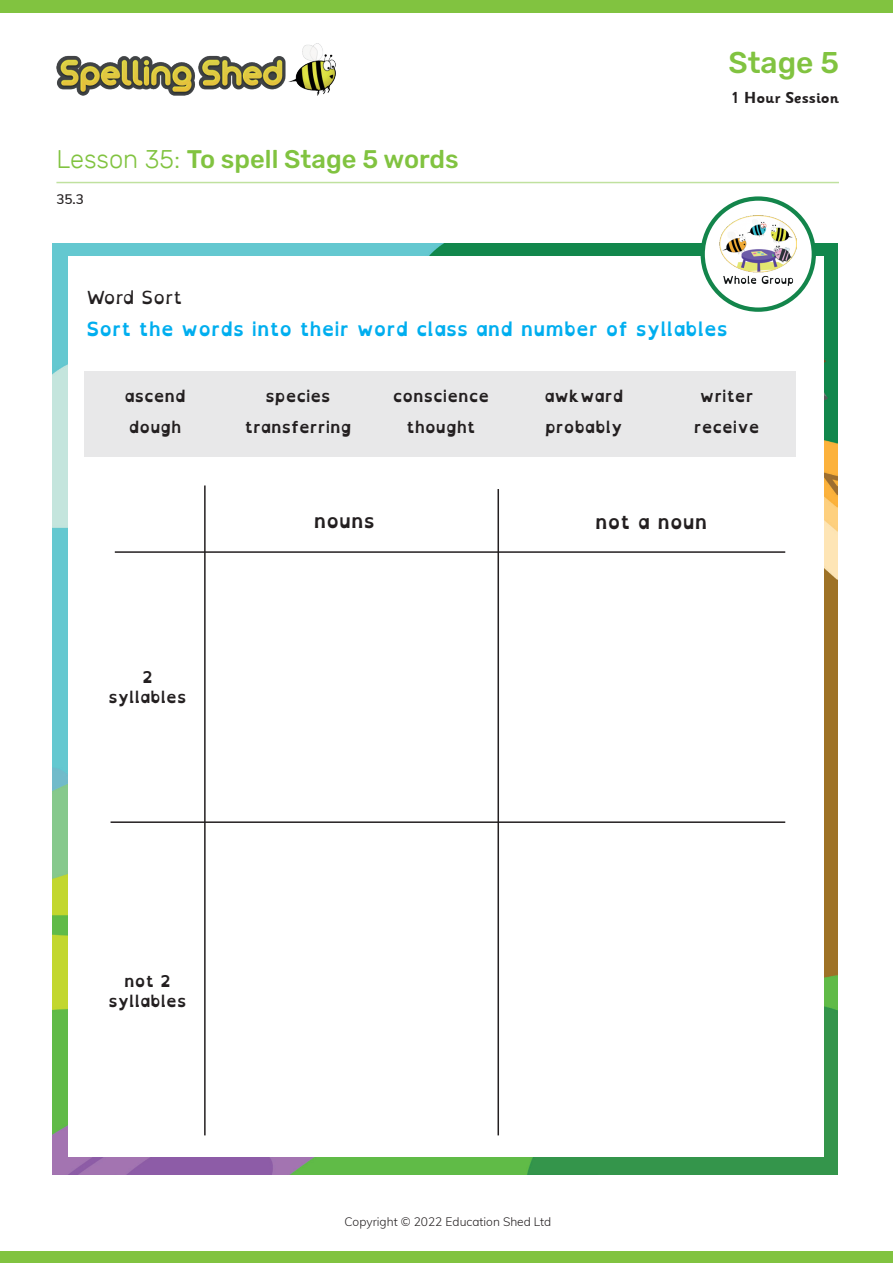
<style>
.page{position:relative;width:893px;height:1263px;background:#fff}
.page>*{position:absolute;margin:0;border:0;box-sizing:border-box;transform-origin:0 0}
.t1{font:500 30px "Rubik";color:#81c340}
.t2{font:500 25.5px "Rubik";color:#81c340}
.t3{font:700 19.5px "Open Dyslexic Alta";color:#00aeef}
.t4{font:700 19.5px "Open Dyslexic Alta";color:#231f20}
.t5{font:18px "Open Dyslexic Alta";color:#231f20}
.t6{font:700 16.5px/31px "Open Dyslexic Alta";color:#231f20;text-align:center}
.t7{font:700 15.75px "Sassoon Infant Rg";color:#231f20}
.t8{font:600 13.5px "Muli";color:#231f20}
.t9{font:300 12px "Muli";color:#231f20}
.s1{font-weight:300}
</style>
<div class="page">
<div style="left:0;top:1251px;width:893px;height:12px;background:#81c340"></div>
<div style="left:0;top:0;width:893px;height:13px;background:#81c340"></div>
<img style="left:57px;top:44px;width:279px;height:52px">
<hr style="left:56px;top:182px;width:783px;height:1px;background:#81c340">
<img style="left:53px;top:243px;width:785px;height:932px">
<div style="left:68px;top:256px;width:756px;height:901px;background:#fff"></div>
<svg style="left:703px;top:199px;width:111px;height:111px"></svg>
<div style="left:701px;top:196px;width:115px;height:116px;border:4px solid #13854b;border-radius:50%"></div>
<img style="left:720px;top:215px;width:76px;height:75px">
<div style="left:84px;top:371px;width:712px;height:86px;background:#e8e8e9"></div>
<hr style="left:497px;top:489px;width:2px;height:646px;background:#231f20">
<hr style="left:204px;top:485px;width:2px;height:650px;background:#231f20">
<hr style="left:111px;top:821px;width:674px;height:2px;background:#231f20">
<hr style="left:115px;top:551px;width:670px;height:2px;background:#231f20">
<h2 class="t2" style="left:56px;top:144px;width:404px"><span class="s1">Lesson 35:</span> To spell Stage 5 words</h2>
<p class="t8" style="left:56px;top:189px;width:29px">35.3</p>
<h1 class="t1" style="left:728px;top:46px;width:112px">Stage 5</h1>
<p class="t7" style="left:731px;top:89px;width:110px">1 Hour Session</p>
<p class="t5" style="left:86px;top:287px;width:97px">Word Sort</p>
<p class="t3" style="left:86px;top:317px;width:643px">Sort the words into their word class and number of syllables</p>
<p class="t6" style="left:125px;top:381px;width:63px;text-align:left">ascend dough</p>
<p class="t6" style="left:245px;top:381px;width:108px">species transferring</p>
<p class="t6" style="left:393px;top:381px;width:98px">conscience thought</p>
<p class="t6" style="left:544px;top:381px;width:81px;text-align:left">awkward probably</p>
<p class="t6" style="left:694px;top:381px;width:67px">writer receive</p>
<p class="t6" style="left:108px;top:667px;width:80px;line-height:19.8px">2 syllables</p>
<p class="t6" style="left:108px;top:971px;width:80px;line-height:19.8px">not 2 syllables</p>
<p class="t4" style="left:314px;top:510px;width:62px">nouns</p>
<p class="t4" style="left:595px;top:511px;width:114px">not a noun</p>
<p class="t9" style="left:344px;top:1213px;width:208px">Copyright © 2022 Education Shed Ltd</p>
</div>
